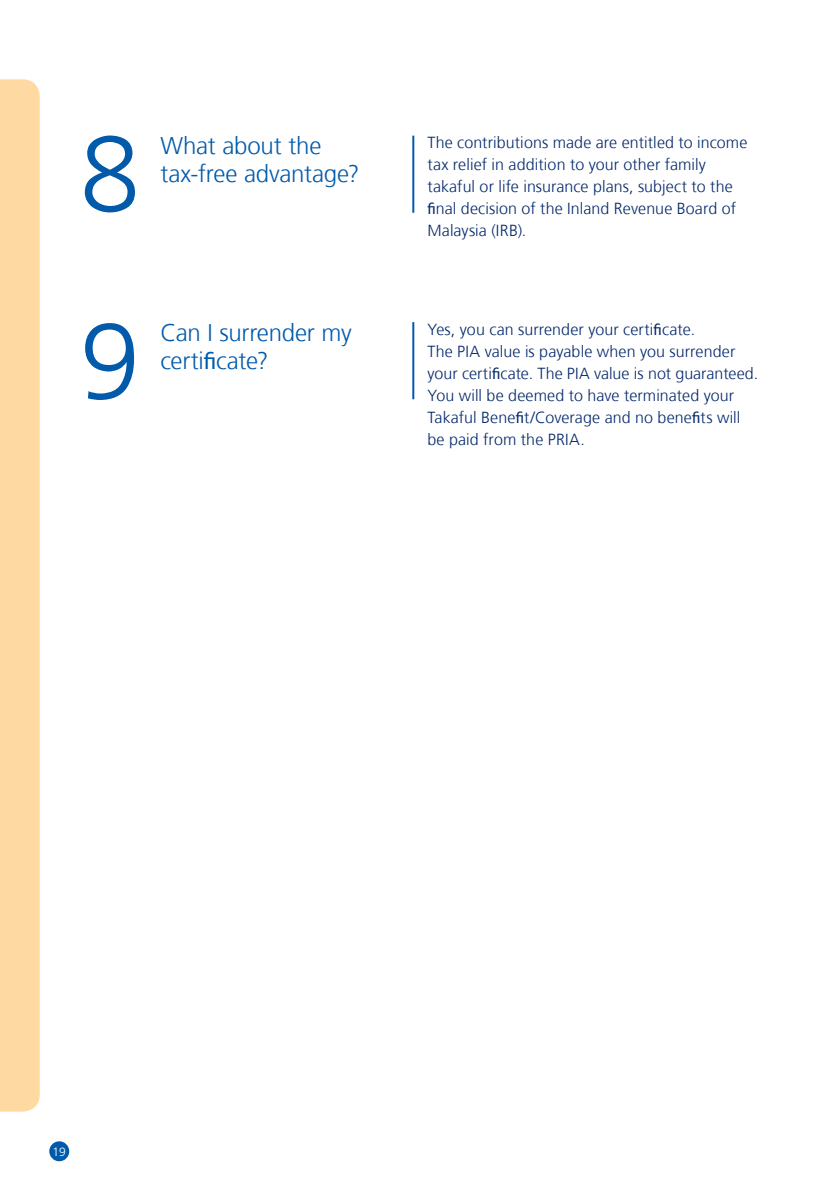
<style>
.page{position:relative;width:840px;height:1191px;background:#fff}
.page>*{position:absolute;margin:0;border:0;box-sizing:border-box;transform-origin:0 0}
.t1{font:300 108px "Frutiger";color:#015aaa}
.t2{font:300 24px/28px "Frutiger";letter-spacing:-.01em;color:#015aaa}
.t3{font:300 16px/22px "Frutiger";letter-spacing:.005em;color:#04286b}
.t4{font:300 12px "Frutiger";color:#fff}
.s1{font-family:"Myriad Pro";font-weight:400}
</style>
<div class="page">
<div style="left:49px;top:1141px;width:20px;height:20px;background:#015aaa;border-radius:50%"></div>
<hr style="left:412px;top:136px;width:2px;height:77px;background:#015aaa">
<hr style="left:412px;top:322px;width:2px;height:77px;background:#015aaa">
<div style="left:0;top:79px;width:40px;height:1032px;background:#fedaa2"></div>
<h1 class="t1" style="left:80px;top:113px;width:62px">8</h1>
<h2 class="t2" style="left:160px;top:132px;width:201px">What about the tax-free advantage?</h2>
<h1 class="t1" style="left:80px;top:301px;width:62px">9</h1>
<h2 class="t2" style="left:160px;top:319px;width:193px">Can I surrender my certi<span class="s1">fi</span>cate?</h2>
<p class="t3" style="left:427px;top:132px;width:321px">The contributions made are entitled to income tax relief in addition to your other family takaful or life insurance plans, subject to the <span class="s1">fi</span>nal decision of the Inland Revenue Board of Malaysia (IRB).</p>
<p class="t3" style="left:427px;top:318px;width:332px">Yes, you can surrender your certi<span class="s1">fi</span>cate.<br>The PIA value is payable when you surrender your certi<span class="s1">fi</span>cate. The PIA value is not guaranteed.<br>You will be deemed to have terminated your Takaful Bene<span class="s1">fi</span>t/Coverage and no bene<span class="s1">fi</span>ts will be paid from the PRIA.</p>
<p class="t4" style="left:52px;top:1144px;width:15px">19</p>
</div>
